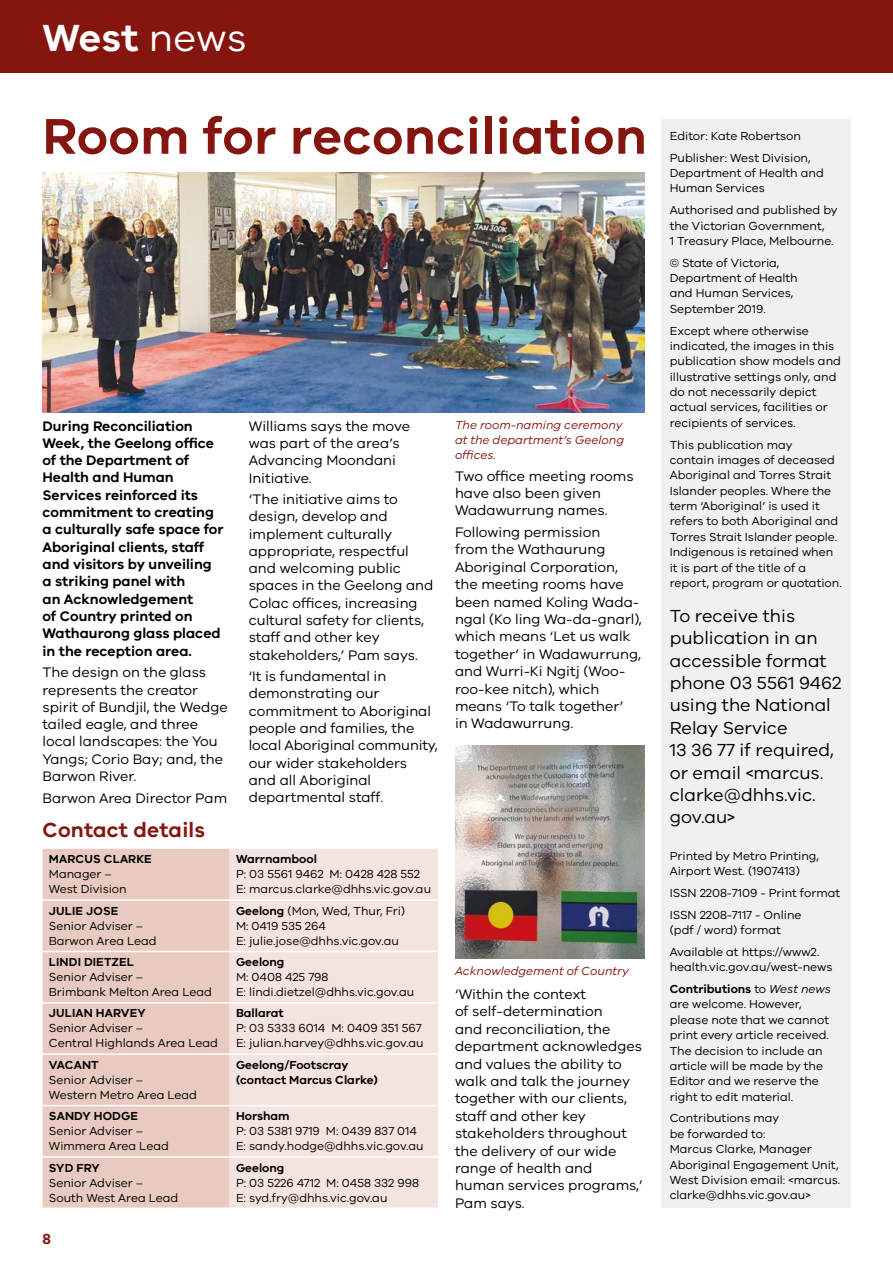
<style>
.page{position:relative;width:893px;height:1263px;background:#fff}
.page>*{position:absolute;margin:0;border:0;box-sizing:border-box;transform-origin:0 0}
.t1{font:600 51.75px "VIC";letter-spacing:.01em;color:#85150f}
.t2{font:600 39px "VIC";color:#fff}
.t3{font:600 21px "VIC";letter-spacing:.01em;color:#85150f}
.t4{font:18px/22.4px "VIC";color:#000}
.t5{font:600 15px "VIC";color:#85150f}
.t6{font:14.25px/17.4px "VIC";color:#000}
.t7{font:600 14.25px/17.2px "VIC";color:#000}
.t8{font:12px/15.3px "VIC";color:#000}
.t9{font:600 12px/15px "VIC";color:#000}
.t10{font:italic 12px/15px "VIC";color:#85150f}
.s1{font-weight:400}
.s2{font-weight:600}
.s3{font-style:italic}
</style>
<div class="page">
<div style="left:0;top:0;width:893px;height:72px;background:#85150f"></div>
<div style="left:661px;top:119px;width:189px;height:1089px;background:#f0f0f0"></div>
<div style="left:43px;top:849px;width:187px;height:358px;background:#e8cac0"></div>
<div style="left:230px;top:849px;width:208px;height:358px;background:#f4e4df"></div>
<hr style="left:43px;top:899px;width:187px;height:2px;background:#fff">
<hr style="left:230px;top:899px;width:208px;height:2px;background:#fff">
<hr style="left:43px;top:951px;width:187px;height:1px;background:#fff">
<hr style="left:230px;top:951px;width:208px;height:1px;background:#fff">
<hr style="left:43px;top:1002px;width:187px;height:2px;background:#fff">
<hr style="left:230px;top:1002px;width:208px;height:2px;background:#fff">
<hr style="left:43px;top:1053px;width:187px;height:2px;background:#fff">
<hr style="left:230px;top:1053px;width:208px;height:2px;background:#fff">
<hr style="left:43px;top:1105px;width:187px;height:1px;background:#fff">
<hr style="left:230px;top:1105px;width:208px;height:1px;background:#fff">
<hr style="left:43px;top:1156px;width:187px;height:2px;background:#fff">
<hr style="left:230px;top:1156px;width:208px;height:2px;background:#fff">
<img style="left:43px;top:172px;width:601px;height:240px">
<img style="left:455px;top:746px;width:189px;height:212px">
<h2 class="t2" style="left:43px;top:14px;width:206px">West <span class="s1">news</span></h2>
<h1 class="t1" style="left:43px;top:105px;width:606px">Room for reconciliation</h1>
<p class="t7" style="left:43px;top:417px;width:183px">During Reconciliation<br>Week, the Geelong office of the Department of<br>Health and Human<br>Services reinforced its commitment to creating a culturally safe space for<br>Aboriginal clients, staff and visitors by unveiling a striking panel with<br>an Acknowledgement<br>of Country printed on<br>Wathaurong glass placed in the reception area.</p>
<p class="t6" style="left:43px;top:663px;width:187px">The design on the glass represents the creator spirit of Bundjil, the Wedge tailed eagle, and three local landscapes: the You<br>Yangs; Corio Bay; and, the<br>Barwon River.</p>
<p class="t6" style="left:43px;top:789px;width:186px">Barwon Area Director Pam</p>
<h3 class="t3" style="left:43px;top:817px;width:164px">Contact details</h3>
<p class="t9" style="left:49px;top:851px;width:104px">MARCUS CLARKE</p>
<p class="t8" style="left:49px;top:866px;width:79px">Manager –<br>West Division</p>
<p class="t9" style="left:49px;top:903px;width:71px">JULIE JOSE</p>
<p class="t8" style="left:49px;top:918px;width:109px">Senior Adviser –<br>Barwon Area Lead</p>
<p class="t9" style="left:49px;top:954px;width:86px">LINDI DIETZEL</p>
<p class="t8" style="left:49px;top:969px;width:164px">Senior Adviser –<br>Brimbank Melton Area Lead</p>
<p class="t9" style="left:49px;top:1005px;width:98px">JULIAN HARVEY</p>
<p class="t8" style="left:49px;top:1020px;width:171px">Senior Adviser –<br>Central Highlands Area Lead</p>
<p class="t9" style="left:49px;top:1057px;width:51px">VACANT</p>
<p class="t8" style="left:49px;top:1072px;width:150px">Senior Adviser –<br>Western Metro Area Lead</p>
<p class="t9" style="left:49px;top:1108px;width:91px">SANDY HODGE</p>
<p class="t8" style="left:49px;top:1123px;width:121px">Senior Adviser –<br>Wimmera Area Lead</p>
<p class="t9" style="left:49px;top:1160px;width:52px">SYD FRY</p>
<p class="t8" style="left:49px;top:1175px;width:131px">Senior Adviser –<br>South West Area Lead</p>
<p class="t6" style="left:249px;top:417px;width:163px">Williams says the move was part of the area’s<br>Advancing Moondani<br>Initiative.</p>
<p class="t6" style="left:249px;top:490px;width:186px">‘The initiative aims to design, develop and implement culturally appropriate, respectful and welcoming public spaces in the Geelong and<br>Colac offices, increasing cultural safety for clients, staff and other key stakeholders,’ Pam says.</p>
<p class="t6" style="left:249px;top:667px;width:191px">‘It is fundamental in demonstrating our commitment to Aboriginal people and families, the local Aboriginal community, our wider stakeholders and all Aboriginal departmental staff.</p>
<p class="t9" style="left:236px;top:851px;width:82px">Warrnambool</p>
<p class="t8" style="left:236px;top:866px;width:197px">P: 03 5561 9462 M: 0428 428 552<br>E: marcus.clarke@dhhs.vic.gov.au</p>
<p class="t8" style="left:236px;top:903px;width:171px"><span class="s2">Geelong</span> (Mon, Wed, Thur, Fri)<br>M: 0419 535 264<br>E: julie.jose@dhhs.vic.gov.au</p>
<p class="t9" style="left:236px;top:954px;width:50px">Geelong</p>
<p class="t8" style="left:236px;top:969px;width:180px">M: 0408 425 798<br>E: lindi.dietzel@dhhs.vic.gov.au</p>
<p class="t9" style="left:236px;top:1005px;width:49px">Ballarat</p>
<p class="t8" style="left:236px;top:1020px;width:189px">P: 03 5333 6014 M: 0409 351 567<br>E: julian.harvey@dhhs.vic.gov.au</p>
<p class="t9" style="left:236px;top:1057px;width:143px">Geelong/Footscray (contact Marcus Clarke)</p>
<p class="t9" style="left:236px;top:1108px;width:55px">Horsham</p>
<p class="t8" style="left:236px;top:1123px;width:189px">P: 03 5381 9719 M: 0439 837 014<br>E: sandy.hodge@dhhs.vic.gov.au</p>
<p class="t9" style="left:236px;top:1160px;width:50px">Geelong</p>
<p class="t8" style="left:236px;top:1175px;width:184px">P: 03 5226 4712 M: 0458 332 998<br>E: syd.fry@dhhs.vic.gov.au</p>
<p class="t5" style="left:43px;top:1230px;width:10px">8</p>
<p class="t10" style="left:455px;top:417px;width:171px">The room-naming ceremony at the department’s Geelong offices.</p>
<p class="t6" style="left:455px;top:467px;width:180px">Two office meeting rooms have also been given<br>Wadawurrung names.</p>
<p class="t6" style="left:455px;top:523px;width:188px">Following permission<br>from the Wathaurung<br>Aboriginal Corporation, the meeting rooms have been named Koling Wada&shy;ngal (Ko ling Wa-da-gnarl), which means ‘Let us walk together’ in Wadawurrung, and Wurri-Ki Ngitj (Woo&shy;roo-kee nitch), which means ‘To talk together’<br>in Wadawurrung.</p>
<p class="t10" style="left:455px;top:963px;width:175px">Acknowledgement of Country</p>
<p class="t6" style="left:455px;top:985px;width:189px">‘Within the context<br>of self-determination<br>and reconciliation, the department acknowledges and values the ability to walk and talk the journey together with our clients, staff and other key stakeholders throughout the delivery of our wide range of health and human services programs,’<br>Pam says.</p>
<p class="t8" style="left:670px;top:125px;width:142px;line-height:21.8px">Editor: Kate Robertson<br>Publisher: West Division,</p>
<p class="t8" style="left:670px;top:165px;width:156px">Department of Health and<br>Human Services</p>
<p class="t8" style="left:670px;top:202px;width:169px">Authorised and published by the Victorian Government,<br>1 Treasury Place, Melbourne.</p>
<p class="t8" style="left:670px;top:255px;width:130px">© State of Victoria,<br>Department of Health and Human Services,<br>September 2019.</p>
<p class="t8" style="left:670px;top:322px;width:173px">Except where otherwise indicated, the images in this publication show models and illustrative settings only, and do not necessarily depict actual services, facilities or recipients of services.</p>
<p class="t8" style="left:670px;top:436px;width:174px">This publication may<br>contain images of deceased<br>Aboriginal and Torres Strait<br>Islander peoples. Where the term ‘Aboriginal’ is used it refers to both Aboriginal and<br>Torres Strait Islander people.<br>Indigenous is retained when it is part of the title of a report, program or quotation.</p>
<h3 class="t4" style="left:670px;top:604px;width:173px">To receive this publication in an accessible format phone 03 5561 9462 using the National<br>Relay Service<br>13 36 77 if required, or email &lt;marcus. clarke@dhhs.vic. gov.au&gt;</h3>
<p class="t8" style="left:670px;top:848px;width:151px">Printed by Metro Printing,<br>Airport West. (1907413)</p>
<p class="t8" style="left:670px;top:882px;width:172px;line-height:21.8px">ISSN 2208-7109 - Print format<br>ISSN 2208-7117 - Online</p>
<p class="t8" style="left:670px;top:919px;width:151px;line-height:21.8px">(pdf / word) format<br>Available at https://www2.</p>
<p class="t8" style="left:670px;top:956px;width:164px;line-height:21.8px">health.vic.gov.au/west-news<br><span class="s2">Contributions</span> to <span class="s3">West news</span></p>
<p class="t8" style="left:670px;top:996px;width:161px">are welcome. However, please note that we cannot print every article received.<br>The decision to include an article will be made by the<br>Editor and we reserve the right to edit material.</p>
<p class="t8" style="left:670px;top:1110px;width:172px">Contributions may<br>be forwarded to:<br>Marcus Clarke, Manager<br>Aboriginal Engagement Unit,<br>West Division email: &lt;marcus. clarke@dhhs.vic.gov.au&gt;</p>
</div>
